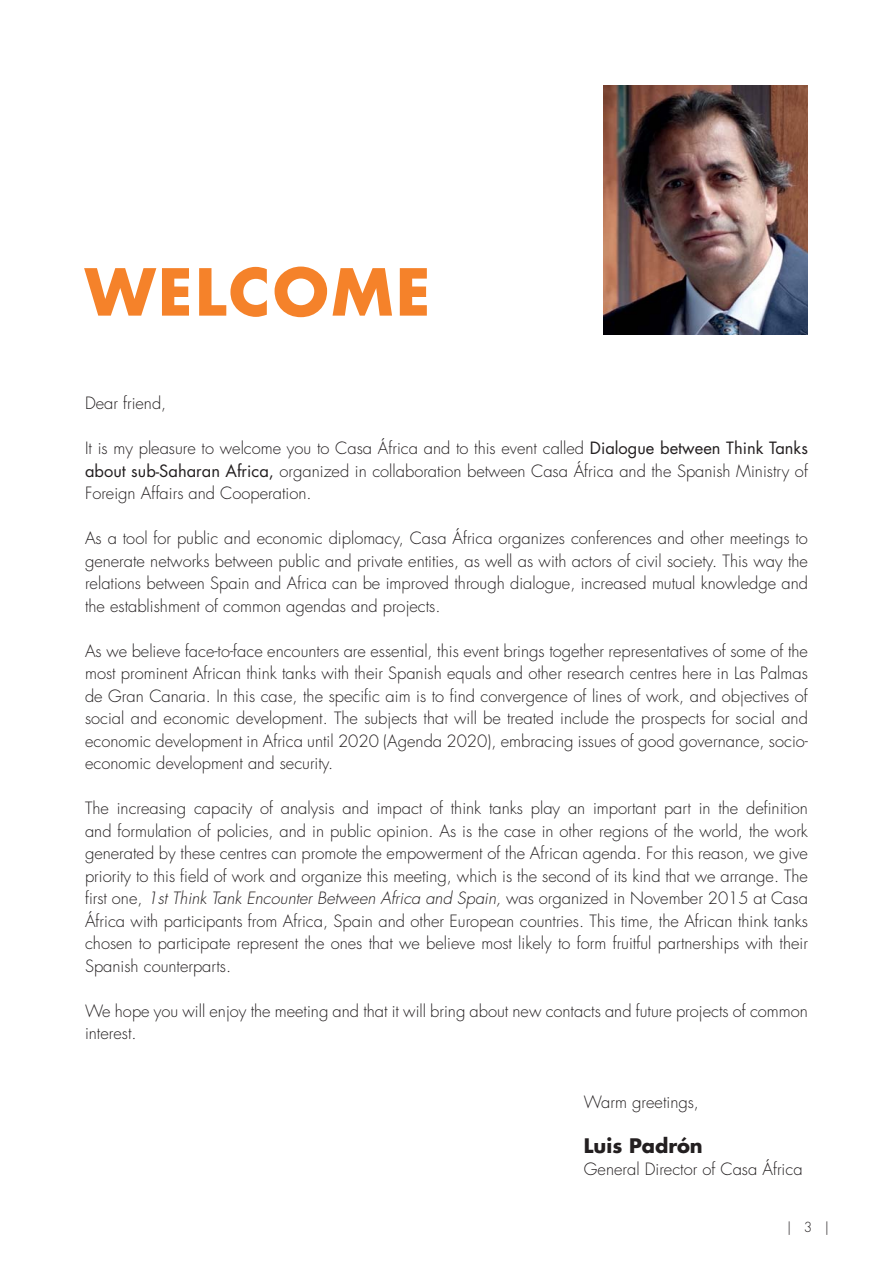
<style>
.page{position:relative;width:893px;height:1263px;background:#fff}
.page>*{position:absolute;margin:0;border:0;box-sizing:border-box;transform-origin:0 0}
.t1{font:700 63px "Futura Std";letter-spacing:.04em;color:#f5822a}
.t2{font:700 19.5px "Futura Std";color:#231f20}
.t3{font:300 16.5px/22.5px "Futura Std";color:#231f20;text-align:justify}
.t4{font:300 13.5px "Futura Std";color:#231f20}
.s1{font-weight:400}
.s2{font-style:italic}
</style>
<div class="page">
<img style="left:604px;top:85px;width:204px;height:250px">
<h1 class="t1" style="left:85px;top:263px;width:347px">WELCOME</h1>
<p class="t3" style="left:85px;top:393px;width:83px">Dear friend,</p>
<p class="t3" style="left:85px;top:438px;width:724px">It is my pleasure to welcome you to Casa África and to this event called <span class="s1">Dialogue between Think Tanks about sub-Saharan Africa,</span> organized in collaboration between Casa África and the Spanish Ministry of Foreign Affairs and Cooperation.</p>
<p class="t3" style="left:85px;top:528px;width:724px">As a tool for public and economic diplomacy, Casa África organizes conferences and other meetings to generate networks between public and private entities, as well as with actors of civil society. This way the relations between Spain and Africa can be improved through dialogue, increased mutual knowledge and the establishment of common agendas and projects.</p>
<p class="t3" style="left:85px;top:640px;width:724px">As we believe face-to-face encounters are essential, this event brings together representatives of some of the most prominent African think tanks with their Spanish equals and other research centres here in Las Palmas de Gran Canaria. In this case, the specific aim is to find convergence of lines of work, and objectives of social and economic development. The subjects that will be treated include the prospects for social and economic development in Africa until 2020 (Agenda 2020), embracing issues of good governance, socio&shy;economic development and security.</p>
<p class="t3" style="left:85px;top:798px;width:724px">The increasing capacity of analysis and impact of think tanks play an important part in the definition and formulation of policies, and in public opinion. As is the case in other regions of the world, the work generated by these centres can promote the empowerment of the African agenda. For this reason, we give priority to this field of work and organize this meeting, which is the second of its kind that we arrange. The first one, <span class="s2">1st Think Tank Encounter Between Africa and Spain,</span> was organized in November 2015 at Casa África with participants from Africa, Spain and other European countries. This time, the African think tanks chosen to participate represent the ones that we believe most likely to form fruitful partnerships with their Spanish counterparts.</p>
<p class="t3" style="left:85px;top:1000px;width:724px">We hope you will enjoy the meeting and that it will bring about new contacts and future projects of common interest.</p>
<p class="t3" style="left:584px;top:1092px;width:117px">Warm greetings,</p>
<p class="t2" style="left:584px;top:1136px;width:120px">Luis Padrón</p>
<p class="t3" style="left:584px;top:1159px;width:220px">General Director of Casa África</p>
<p class="t4" style="left:787px;top:1220px;width:44px">| 3 |</p>
</div>
